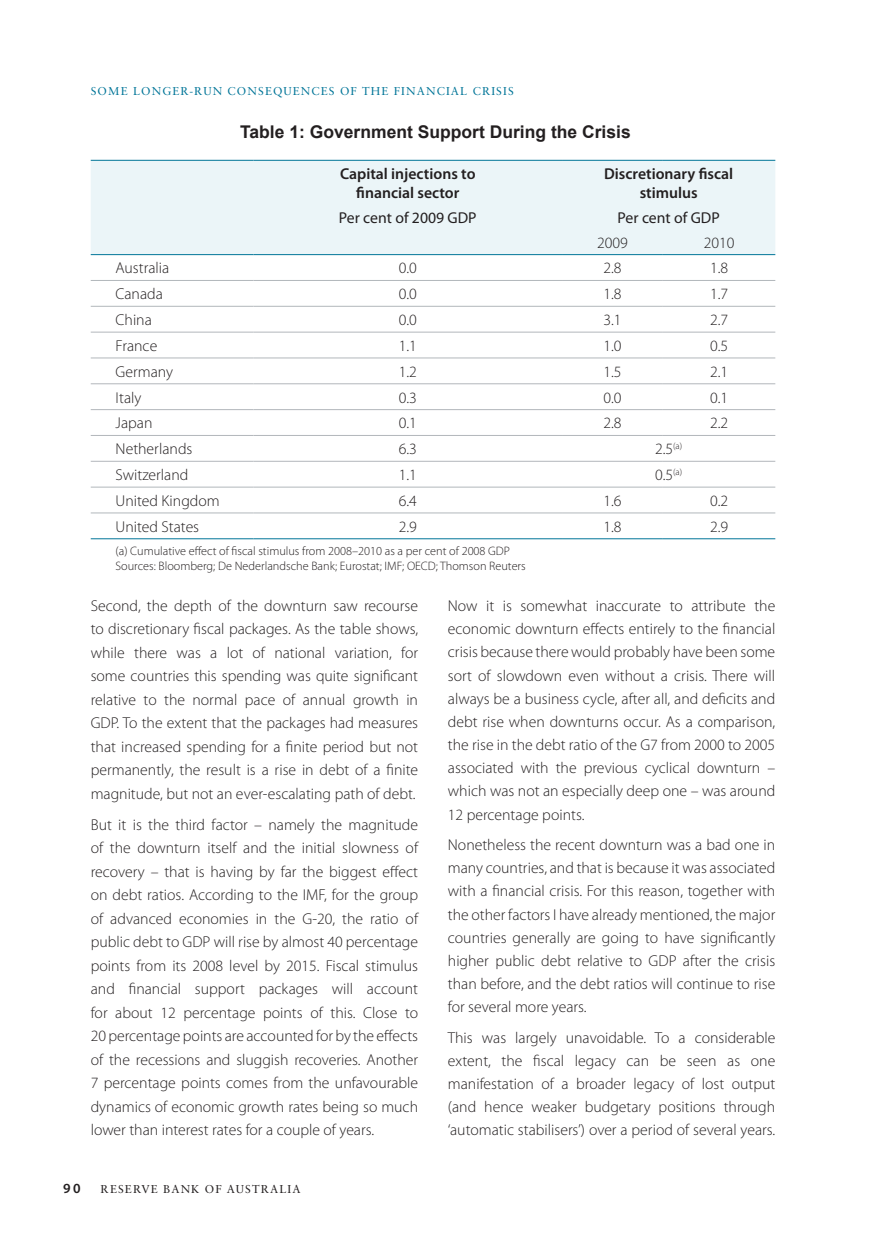
<style>
.page{position:relative;width:876px;height:1244px;background:#fff}
.page>*{position:absolute;margin:0;border:0;box-sizing:border-box;transform-origin:0 0}
.t1{font:700 17.5px "Arial";color:#231f20}
.t2{font:300 15.75px/23.4px "Myriad Pro";color:#231f20;text-align:justify}
.t3{font:600 15.75px/18.9px "Myriad Pro";color:#231f20;text-align:center}
.t4{font:15.75px "Myriad Pro";color:#231f20}
.t5{font:600 14px "Myriad Pro";color:#231f20}
.t6{font:300 12.25px/14.7px "Myriad Pro";color:#231f20}
.t7{font:11.38px "Sabon LT Std";letter-spacing:.1em;color:#007598}
.t8{font:11.38px "Sabon LT Std";letter-spacing:.1em;color:#231f20}
</style>
<div class="page">
<div style="left:91px;top:161px;width:684px;height:93px;background:#ebf5f8"></div>
<hr style="left:91px;top:280px;width:163px;height:1px;background:#b2b7bb">
<hr style="left:254px;top:280px;width:308px;height:1px;background:#b2b7bb">
<hr style="left:562px;top:280px;width:101px;height:1px;background:#b2b7bb">
<hr style="left:663px;top:280px;width:112px;height:1px;background:#b2b7bb">
<hr style="left:91px;top:306px;width:163px;height:1px;background:#b2b7bb">
<hr style="left:254px;top:306px;width:308px;height:1px;background:#b2b7bb">
<hr style="left:562px;top:306px;width:101px;height:1px;background:#b2b7bb">
<hr style="left:663px;top:306px;width:112px;height:1px;background:#b2b7bb">
<hr style="left:91px;top:332px;width:163px;height:1px;background:#b2b7bb">
<hr style="left:254px;top:332px;width:308px;height:1px;background:#b2b7bb">
<hr style="left:562px;top:332px;width:101px;height:1px;background:#b2b7bb">
<hr style="left:663px;top:332px;width:112px;height:1px;background:#b2b7bb">
<hr style="left:91px;top:357px;width:163px;height:1px;background:#b2b7bb">
<hr style="left:254px;top:357px;width:308px;height:1px;background:#b2b7bb">
<hr style="left:562px;top:357px;width:101px;height:1px;background:#b2b7bb">
<hr style="left:663px;top:357px;width:112px;height:1px;background:#b2b7bb">
<hr style="left:91px;top:383px;width:163px;height:1px;background:#b2b7bb">
<hr style="left:254px;top:383px;width:308px;height:1px;background:#b2b7bb">
<hr style="left:562px;top:383px;width:101px;height:1px;background:#b2b7bb">
<hr style="left:663px;top:383px;width:112px;height:1px;background:#b2b7bb">
<hr style="left:91px;top:409px;width:163px;height:1px;background:#b2b7bb">
<hr style="left:254px;top:409px;width:308px;height:1px;background:#b2b7bb">
<hr style="left:562px;top:409px;width:101px;height:1px;background:#b2b7bb">
<hr style="left:663px;top:409px;width:112px;height:1px;background:#b2b7bb">
<hr style="left:91px;top:435px;width:163px;height:1px;background:#b2b7bb">
<hr style="left:254px;top:435px;width:308px;height:1px;background:#b2b7bb">
<hr style="left:562px;top:435px;width:101px;height:1px;background:#b2b7bb">
<hr style="left:663px;top:435px;width:112px;height:1px;background:#b2b7bb">
<hr style="left:91px;top:461px;width:163px;height:1px;background:#b2b7bb">
<hr style="left:254px;top:461px;width:308px;height:1px;background:#b2b7bb">
<hr style="left:562px;top:461px;width:101px;height:1px;background:#b2b7bb">
<hr style="left:663px;top:461px;width:112px;height:1px;background:#b2b7bb">
<hr style="left:91px;top:486px;width:163px;height:1px;background:#b2b7bb">
<hr style="left:254px;top:486px;width:308px;height:1px;background:#b2b7bb">
<hr style="left:562px;top:486px;width:101px;height:1px;background:#b2b7bb">
<hr style="left:663px;top:486px;width:112px;height:1px;background:#b2b7bb">
<hr style="left:91px;top:512px;width:163px;height:1px;background:#b2b7bb">
<hr style="left:254px;top:512px;width:308px;height:1px;background:#b2b7bb">
<hr style="left:562px;top:512px;width:101px;height:1px;background:#b2b7bb">
<hr style="left:663px;top:512px;width:112px;height:1px;background:#b2b7bb">
<hr style="left:91px;top:160px;width:163px;height:1px;background:#007598">
<hr style="left:254px;top:160px;width:308px;height:1px;background:#007598">
<hr style="left:562px;top:160px;width:101px;height:1px;background:#007598">
<hr style="left:663px;top:160px;width:112px;height:1px;background:#007598">
<hr style="left:91px;top:254px;width:163px;height:1px;background:#007598">
<hr style="left:254px;top:254px;width:308px;height:1px;background:#007598">
<hr style="left:562px;top:254px;width:101px;height:1px;background:#007598">
<hr style="left:663px;top:254px;width:112px;height:1px;background:#007598">
<hr style="left:91px;top:538px;width:163px;height:1px;background:#007598">
<hr style="left:254px;top:538px;width:308px;height:1px;background:#007598">
<hr style="left:562px;top:538px;width:101px;height:1px;background:#007598">
<hr style="left:663px;top:538px;width:112px;height:1px;background:#007598">
<p class="t7" style="left:91px;top:84px;width:423px">SOME LONGER-RUN CONSEQUENCES OF THE FINANCIAL CRISIS</p>
<p class="t1" style="left:240px;top:121px;width:392px">Table 1: Government Support During the Crisis</p>
<p class="t3" style="left:340px;top:164px;width:137px">Capital injections to financial sector</p>
<p class="t3" style="left:604px;top:164px;width:131px">Discretionary fiscal stimulus</p>
<p class="t4" style="left:339px;top:208px;width:139px">Per cent of 2009 GDP</p>
<p class="t4" style="left:618px;top:208px;width:104px">Per cent of GDP</p>
<p class="t2" style="left:597px;top:231px;width:32px">2009</p>
<p class="t2" style="left:704px;top:231px;width:32px">2010</p>
<p class="t2" style="left:116px;top:256px;width:55px">Australia</p>
<p class="t2" style="left:399px;top:256px;width:20px">0.0</p>
<p class="t2" style="left:603px;top:256px;width:20px">2.8</p>
<p class="t2" style="left:710px;top:256px;width:20px">1.8</p>
<p class="t2" style="left:116px;top:282px;width:49px">Canada</p>
<p class="t2" style="left:399px;top:282px;width:20px">0.0</p>
<p class="t2" style="left:603px;top:282px;width:20px">1.8</p>
<p class="t2" style="left:710px;top:282px;width:20px">1.7</p>
<p class="t2" style="left:116px;top:308px;width:38px">China</p>
<p class="t2" style="left:399px;top:308px;width:20px">0.0</p>
<p class="t2" style="left:603px;top:308px;width:20px">3.1</p>
<p class="t2" style="left:710px;top:308px;width:20px">2.7</p>
<p class="t2" style="left:116px;top:334px;width:43px">France</p>
<p class="t2" style="left:399px;top:334px;width:20px">1.1</p>
<p class="t2" style="left:603px;top:334px;width:20px">1.0</p>
<p class="t2" style="left:710px;top:334px;width:20px">0.5</p>
<p class="t2" style="left:116px;top:359px;width:59px">Germany</p>
<p class="t2" style="left:399px;top:359px;width:20px">1.2</p>
<p class="t2" style="left:603px;top:359px;width:20px">1.5</p>
<p class="t2" style="left:710px;top:359px;width:20px">2.1</p>
<p class="t2" style="left:116px;top:385px;width:27px">Italy</p>
<p class="t2" style="left:399px;top:385px;width:20px">0.3</p>
<p class="t2" style="left:603px;top:385px;width:20px">0.0</p>
<p class="t2" style="left:710px;top:385px;width:20px">0.1</p>
<p class="t2" style="left:116px;top:411px;width:38px">Japan</p>
<p class="t2" style="left:399px;top:411px;width:20px">0.1</p>
<p class="t2" style="left:603px;top:411px;width:20px">2.8</p>
<p class="t2" style="left:710px;top:411px;width:20px">2.2</p>
<p class="t2" style="left:116px;top:437px;width:78px">Netherlands</p>
<p class="t2" style="left:399px;top:437px;width:20px">6.3</p>
<p class="t2" style="left:655px;top:437px;width:29px">2.5<sup>(a)</sup></p>
<p class="t2" style="left:116px;top:463px;width:74px">Switzerland</p>
<p class="t2" style="left:399px;top:463px;width:20px">1.1</p>
<p class="t2" style="left:655px;top:463px;width:29px">0.5<sup>(a)</sup></p>
<p class="t2" style="left:116px;top:488px;width:106px">United Kingdom</p>
<p class="t2" style="left:399px;top:488px;width:20px">6.4</p>
<p class="t2" style="left:603px;top:488px;width:20px">1.6</p>
<p class="t2" style="left:710px;top:488px;width:20px">0.2</p>
<p class="t2" style="left:116px;top:514px;width:85px">United States</p>
<p class="t2" style="left:399px;top:514px;width:20px">2.9</p>
<p class="t2" style="left:603px;top:514px;width:20px">1.8</p>
<p class="t2" style="left:710px;top:514px;width:20px">2.9</p>
<p class="t6" style="left:116px;top:543px;width:412px">(a) Cumulative effect of fiscal stimulus from 2008–2010 as a per cent of 2008 GDP<br>Sources: Bloomberg; De Nederlandsche Bank; Eurostat; IMF; OECD; Thomson Reuters</p>
<p class="t2" style="left:91px;top:593px;width:329px">Second, the depth of the downturn saw recourse to discretionary fiscal packages. As the table shows, while there was a lot of national variation, for some countries this spending was quite significant relative to the normal pace of annual growth in GDP. To the extent that the packages had measures that increased spending for a finite period but not permanently, the result is a rise in debt of a finite magnitude, but not an ever-escalating path of debt.</p>
<p class="t2" style="left:91px;top:812px;width:329px">But it is the third factor – namely the magnitude of the downturn itself and the initial slowness of recovery – that is having by far the biggest effect on debt ratios. According to the IMF, for the group of advanced economies in the G-20, the ratio of public debt to GDP will rise by almost 40 percentage points from its 2008 level by 2015. Fiscal stimulus and financial support packages will account for about 12 percentage points of this. Close to 20 percentage points are accounted for by the effects of the recessions and sluggish recoveries. Another 7 percentage points comes from the unfavourable dynamics of economic growth rates being so much lower than interest rates for a couple of years.</p>
<p class="t2" style="left:448px;top:594px;width:329px">Now it is somewhat inaccurate to attribute the economic downturn effects entirely to the financial crisis because there would probably have been some sort of slowdown even without a crisis. There will always be a business cycle, after all, and deficits and debt rise when downturns occur. As a comparison, the rise in the debt ratio of the G7 from 2000 to 2005 associated with the previous cyclical downturn – which was not an especially deep one – was around 12 percentage points.</p>
<p class="t2" style="left:448px;top:833px;width:329px">Nonetheless the recent downturn was a bad one in many countries, and that is because it was associated with a financial crisis. For this reason, together with the other factors I have already mentioned, the major countries generally are going to have significantly higher public debt relative to GDP after the crisis than before, and the debt ratios will continue to rise for several more years.</p>
<p class="t2" style="left:448px;top:1025px;width:329px">This was largely unavoidable. To a considerable extent, the fiscal legacy can be seen as one manifestation of a broader legacy of lost output (and hence weaker budgetary positions through ‘automatic stabilisers’) over a period of several years.</p>
<p class="t5" style="left:63px;top:1178px;width:19px">90</p>
<p class="t8" style="left:101px;top:1181px;width:199px">RESERVE BANK OF AUSTRALIA</p>
</div>
